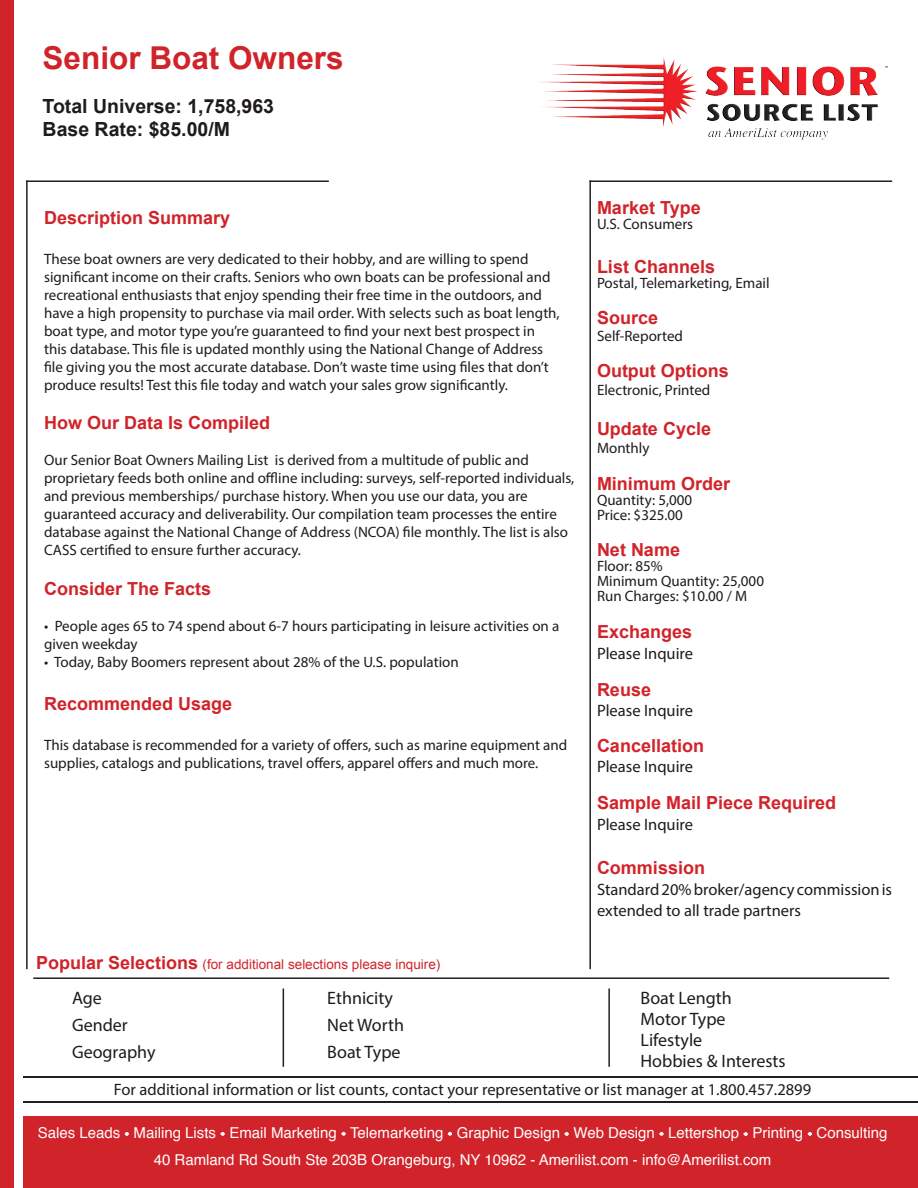
<style>
.page{position:relative;width:918px;height:1188px;background:#fff}
.page>*{position:absolute;margin:0;border:0;box-sizing:border-box;transform-origin:0 0}
.t1{font:700 31.5px "Arial";color:#d1232a}
.t2{font:700 19.5px "Arial";color:#1f1b1d}
.t3{font:700 18px "Arial";color:#d1232a}
.t4{font:18px "Myriad Pro";color:#1f1b1d}
.t5{font:16.5px/21px "Myriad Pro";color:#1f1b1d}
.t6{font:15px/18px "Myriad Pro";color:#1f1b1d}
.t7{font:15px "Helvetica";color:#fff}
.t8{font:13.5px "Arial";color:#d1232a}
.s1{font-weight:700;font-size:18px}
</style>
<div class="page">
<div style="left:0;top:1px;width:14px;height:1187px;background:#d1232a"></div>
<img style="left:540px;top:57px;width:347px;height:83px">
<hr style="left:24px;top:1102px;width:894px;height:1px;background:#231f20">
<div style="left:24px;top:1117px;width:894px;height:71px;background:#d1232a"></div>
<hr style="left:589px;top:180px;width:303px;height:2px;background:#231f20">
<hr style="left:26px;top:180px;width:303px;height:2px;background:#231f20">
<hr style="left:589px;top:180px;width:2px;height:789px;background:#231f20">
<hr style="left:26px;top:180px;width:2px;height:789px;background:#231f20">
<svg style="left:125px;top:1132px;width:4px;height:4px"></svg>
<svg style="left:221px;top:1132px;width:4px;height:4px"></svg>
<svg style="left:342px;top:1132px;width:4px;height:4px"></svg>
<svg style="left:448px;top:1132px;width:4px;height:4px"></svg>
<svg style="left:565px;top:1132px;width:4px;height:4px"></svg>
<svg style="left:660px;top:1132px;width:4px;height:4px"></svg>
<svg style="left:744px;top:1132px;width:4px;height:4px"></svg>
<svg style="left:808px;top:1132px;width:4px;height:4px"></svg>
<hr style="left:24px;top:1076px;width:894px;height:2px;background:#231f20">
<hr style="left:33px;top:977px;width:856px;height:2px;background:#231f20">
<hr style="left:283px;top:988px;width:1px;height:79px;background:#231f20">
<hr style="left:608px;top:988px;width:2px;height:79px;background:#231f20">
<p class="t1" style="left:43px;top:37px;width:303px">Senior Boat Owners</p>
<p class="t2" style="left:43px;top:93px;width:233px">Total Universe: 1,758,963</p>
<p class="t2" style="left:43px;top:117px;width:189px">Base Rate: $85.00/M</p>
<p class="t3" style="left:44px;top:206px;width:188px">Description Summary</p>
<p class="t6" style="left:44px;top:249px;width:517px">These boat owners are very dedicated to their hobby, and are willing to spend significant income on their crafts. Seniors who own boats can be professional and recreational enthusiasts that enjoy spending their free time in the outdoors, and have a high propensity to purchase via mail order. With selects such as boat length, boat type, and motor type you’re guaranteed to find your next best prospect in this database. This file is updated monthly using the National Change of Address file giving you the most accurate database. Don’t waste time using files that don’t produce results! Test this file today and watch your sales grow significantly.</p>
<p class="t3" style="left:44px;top:411px;width:228px">How Our Data Is Compiled</p>
<p class="t6" style="left:44px;top:451px;width:532px">Our Senior Boat Owners Mailing List is derived from a multitude of public and proprietary feeds both online and offline including: surveys, self-reported individuals, and previous memberships/ purchase history. When you use our data, you are guaranteed accuracy and deliverability. Our compilation team processes the entire database against the National Change of Address (NCOA) file monthly. The list is also CASS certified to ensure further accuracy.</p>
<p class="t3" style="left:44px;top:577px;width:169px">Consider The Facts</p>
<p class="t6" style="left:44px;top:617px;width:517px">• People ages 65 to 74 spend about 6-7 hours participating in leisure activities on a given weekday</p>
<p class="t6" style="left:44px;top:653px;width:416px">• Today, Baby Boomers represent about 28% of the U.S. population</p>
<p class="t3" style="left:44px;top:692px;width:190px">Recommended Usage</p>
<p class="t6" style="left:44px;top:735px;width:525px">This database is recommended for a variety of offers, such as marine equipment and supplies, catalogs and publications, travel offers, apparel offers and much more.</p>
<p class="t8" style="left:36px;top:956px;width:406px"><span class="s1">Popular Selections</span> (for additional selections please inquire)</p>
<p class="t4" style="left:72px;top:987px;width:31px">Age</p>
<p class="t4" style="left:72px;top:1014px;width:57px">Gender</p>
<p class="t4" style="left:72px;top:1041px;width:85px">Geography</p>
<p class="t4" style="left:327px;top:986px;width:67px">Ethnicity</p>
<p class="t4" style="left:327px;top:1013px;width:78px">Net Worth</p>
<p class="t4" style="left:327px;top:1040px;width:75px">Boat Type</p>
<p class="t3" style="left:597px;top:196px;width:105px">Market Type</p>
<p class="t6" style="left:597px;top:215px;width:98px">U.S. Consumers</p>
<p class="t3" style="left:597px;top:254px;width:120px">List Channels</p>
<p class="t6" style="left:597px;top:273px;width:174px">Postal, Telemarketing, Email</p>
<p class="t3" style="left:597px;top:306px;width:63px">Source</p>
<p class="t6" style="left:597px;top:326px;width:88px">Self-Reported</p>
<p class="t3" style="left:597px;top:359px;width:133px">Output Options</p>
<p class="t6" style="left:597px;top:381px;width:115px">Electronic, Printed</p>
<p class="t3" style="left:597px;top:417px;width:116px">Update Cycle</p>
<p class="t6" style="left:597px;top:439px;width:54px">Monthly</p>
<p class="t3" style="left:597px;top:471px;width:135px">Minimum Order</p>
<p class="t6" style="left:597px;top:490px;width:97px">Quantity: 5,000</p>
<p class="t6" style="left:597px;top:505px;width:87px">Price: $325.00</p>
<p class="t3" style="left:597px;top:538px;width:85px">Net Name</p>
<p class="t6" style="left:597px;top:557px;width:67px">Floor: 85%</p>
<p class="t6" style="left:597px;top:572px;width:169px">Minimum Quantity: 25,000</p>
<p class="t6" style="left:597px;top:587px;width:152px">Run Charges: $10.00 / M</p>
<p class="t3" style="left:597px;top:620px;width:97px">Exchanges</p>
<p class="t5" style="left:597px;top:643px;width:98px">Please Inquire</p>
<p class="t3" style="left:597px;top:678px;width:56px">Reuse</p>
<p class="t5" style="left:597px;top:699px;width:98px">Please Inquire</p>
<p class="t3" style="left:597px;top:734px;width:109px">Cancellation</p>
<p class="t5" style="left:597px;top:756px;width:98px">Please Inquire</p>
<p class="t3" style="left:597px;top:791px;width:241px">Sample Mail Piece Required</p>
<p class="t5" style="left:597px;top:814px;width:98px">Please Inquire</p>
<p class="t3" style="left:597px;top:855px;width:110px">Commission</p>
<p class="t5" style="left:597px;top:878px;width:297px">Standard 20% broker/agency commission is extended to all trade partners</p>
<p class="t4" style="left:641px;top:986px;width:93px">Boat Length</p>
<p class="t4" style="left:641px;top:1007px;width:87px">Motor Type</p>
<p class="t4" style="left:641px;top:1028px;width:63px">Lifestyle</p>
<p class="t4" style="left:641px;top:1049px;width:147px">Hobbies &amp; Interests</p>
<p class="t5" style="left:114px;top:1079px;width:699px">For additional information or list counts, contact your representative or list manager at 1.800.457.2899</p>
<p class="t7" style="left:38px;top:1121px;width:851px">Sales Leads - Mailing Lists - Email Marketing - Telemarketing - Graphic Design - Web Design - Lettershop - Printing - Consulting</p>
<p class="t7" style="left:154px;top:1148px;width:619px">40 Ramland Rd South Ste 203B Orangeburg, NY 10962 - Amerilist.com - info@Amerilist.com</p>
</div>
